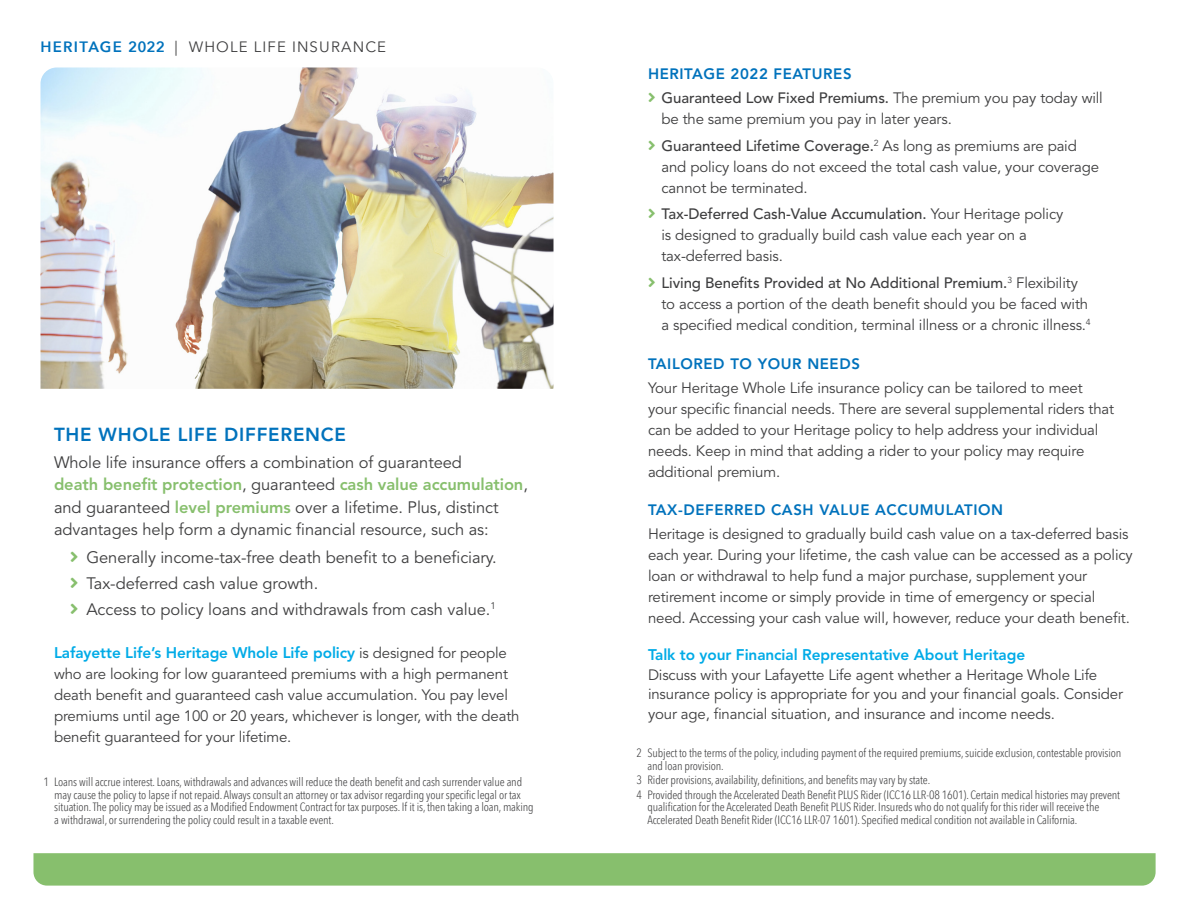
<style>
.page{position:relative;width:1188px;height:918px;background:#fff}
.page>*{position:absolute;margin:0;border:0;box-sizing:border-box;transform-origin:0 0}
.LEAD_HEADS__Heavy_Caps_12_5_14{font:800 18.75px "Avenir LT Std";letter-spacing:.04em;color:#0072bc}
.Lead-in_Sans_11_16{font:16.5px/22.5px "Avenir LT Std";letter-spacing:-.005em;color:#3e3e3f}
.Lead-In_Sans_List_11_16_Book{font:16.5px "Avenir LT Std";letter-spacing:-.005em;color:#3e3e3f}
.body_sans_10_14__-10{font:800 15.3px "Avenir LT Std";letter-spacing:-.005em;color:#00abe7}
.subhead_turq_10_25_14_heavy__-5{font:800 15.3px "Avenir LT Std";letter-spacing:-.005em;color:#00abe7}
.body_sans_10_14__-10-2{font:15px/21px "Avenir LT Std";letter-spacing:-.01em;color:#3e3e3f}
.body_bullet_paragraphs{font:15px/21px "Avenir LT Std";letter-spacing:-.01em;color:#3e3e3f}
.HEADS_-_CAPS_heavy_10_14{font:800 15px "Avenir LT Std";letter-spacing:.04em;color:#0072bc}
.t1{font:15px "Avenir Next LT Pro";letter-spacing:.075em;color:#3e3e3f}
.footnotes_8_8_25{font:300 condensed 12px/12.3px "Avenir Next LT Pro";letter-spacing:-.01em;color:#3e3e3f}
.s1{font-weight:600;color:#0072bc}
.s2{font-weight:800;color:#87bf6d}
.s3{color:#87bf6d}
.s4{font-weight:400;font-size:15px;color:#3e3e3f}
.s5{font-weight:500}
</style>
<div class="page">
<img style="left:40px;top:68px;width:514px;height:321px">
<div style="left:33px;top:853px;width:1123px;height:33px;background:#87bf6d"></div>
<p class="t1" style="left:40px;top:38px;width:347px"><span class="s1">HERITAGE 2022</span> | WHOLE LIFE INSURANCE</p>
<p class="LEAD_HEADS__Heavy_Caps_12_5_14" style="left:54px;top:423px;width:293px">THE WHOLE LIFE DIFFERENCE</p>
<p class="Lead-in_Sans_11_16" style="left:54px;top:451px;width:475px">Whole life insurance offers a combination of guaranteed<br><span class="s2">death benefit protection</span>, guaranteed <span class="s2">cash value accumulation</span>, and guaranteed <span class="s2">level premiums</span> over a lifetime. Plus, distinct advantages help form a dynamic financial resource, such as:</p>
<p class="Lead-In_Sans_List_11_16_Book" style="left:70px;top:548px;width:428px"><span class="s3">■●▼</span> Generally income-tax-free death benefit to a beneficiary.</p>
<p class="Lead-In_Sans_List_11_16_Book" style="left:70px;top:574px;width:250px"><span class="s3">■●▼</span> Tax-deferred cash value growth.</p>
<p class="Lead-In_Sans_List_11_16_Book" style="left:70px;top:600px;width:427px"><span class="s3">■●▼</span> Access to policy loans and withdrawals from cash value.<sup>1</sup></p>
<p class="body_sans_10_14__-10" style="left:54px;top:644px;width:454px">Lafayette Life’s Heritage Whole Life policy <span class="s4">is designed for people</span></p>
<p class="body_sans_10_14__-10-2" style="left:54px;top:664px;width:467px">who are looking for low guaranteed premiums with a high permanent death benefit and guaranteed cash value accumulation. You pay level premiums until age 100 or 20 years, whichever is longer, with the death benefit guaranteed for your lifetime.</p>
<p class="footnotes_8_8_25" style="left:54px;top:776px;width:481px;text-indent:-11px">1 Loans will accrue interest.Loans,withdrawals and advances will reduce the death benefit and cash surrender value and may cause the policy to lapse if not repaid. Always consult an attorney or tax advisor regarding your specific legal or tax situation.The policy may be issued as a Modified Endowment Contract for tax purposes. If it is, then taking a loan,making a withdrawal, or surrendering the policy could result in a taxable event.</p>
<p class="HEADS_-_CAPS_heavy_10_14" style="left:648px;top:65px;width:205px">HERITAGE 2022 FEATURES</p>
<p class="body_bullet_paragraphs" style="left:662px;top:88px;width:443px;text-indent:-14px"><span class="s3">■●▼</span> <span class="s5">Guaranteed Low Fixed Premiums.</span> The premium you pay today will be the same premium you pay in later years.</p>
<p class="body_bullet_paragraphs" style="left:662px;top:135px;width:439px;text-indent:-14px"><span class="s3">■●▼</span> <span class="s5">Guaranteed Lifetime Coverage.</span><sup>2</sup> As long as premiums are paid and policy loans do not exceed the total cash value, your coverage cannot be terminated.</p>
<p class="body_bullet_paragraphs" style="left:662px;top:204px;width:403px;text-indent:-14px"><span class="s3">■●▼</span> <span class="s5">Tax-Deferred Cash-Value Accumulation.</span> Your Heritage policy is designed to gradually build cash value each year on a tax-deferred basis.</p>
<p class="body_bullet_paragraphs" style="left:662px;top:273px;width:431px;text-indent:-14px"><span class="s3">■●▼</span> <span class="s5">Living Benefits Provided at No Additional Premium.</span><sup>3</sup> Flexibility to access a portion of the death benefit should you be faced with a specified medical condition, terminal illness or a chronic illness.<sup>4</sup></p>
<p class="HEADS_-_CAPS_heavy_10_14" style="left:648px;top:355px;width:214px">TAILORED TO YOUR NEEDS</p>
<p class="body_sans_10_14__-10-2" style="left:648px;top:378px;width:468px">Your Heritage Whole Life insurance policy can be tailored to meet your specific financial needs. There are several supplemental riders that can be added to your Heritage policy to help address your individual needs. Keep in mind that adding a rider to your policy may require additional premium.</p>
<p class="HEADS_-_CAPS_heavy_10_14" style="left:648px;top:501px;width:357px">TAX-DEFERRED CASH VALUE ACCUMULATION</p>
<p class="body_sans_10_14__-10-2" style="left:648px;top:524px;width:486px">Heritage is designed to gradually build cash value on a tax-deferred basis each year. During your lifetime, the cash value can be accessed as a policy loan or withdrawal to help fund a major purchase, supplement your retirement income or simply provide in time of emergency or special need. Accessing your cash value will, however, reduce your death benefit.</p>
<p class="subhead_turq_10_25_14_heavy__-5" style="left:648px;top:646px;width:379px">Talk to your Financial Representative About Heritage</p>
<p class="body_sans_10_14__-10-2" style="left:648px;top:665px;width:477px;line-height:19.5px">Discuss with your Lafayette Life agent whether a Heritage Whole Life insurance policy is appropriate for you and your financial goals. Consider your age, financial situation, and insurance and income needs.</p>
<p class="footnotes_8_8_25" style="left:647px;top:747px;width:476px;text-indent:-11px">2 Subject to the terms of the policy, including payment of the required premiums, suicide exclusion, contestable provision and loan provision.</p>
<p class="footnotes_8_8_25" style="left:637px;top:774px;width:295px">3 Rider provisions,availability, definitions,and benefits may vary by state.</p>
<p class="footnotes_8_8_25" style="left:647px;top:788px;width:474px;text-indent:-11px">4 Provided through the Accelerated Death Benefit PLUS Rider (ICC16 LLR-08 1601). Certain medical histories may prevent qualification for the Accelerated Death Benefit PLUS Rider. Insureds who do not qualify for this rider will receive the<br>Accelerated Death Benefit Rider (ICC16 LLR-07 1601). Specified medical condition not available in California.</p>
</div>
